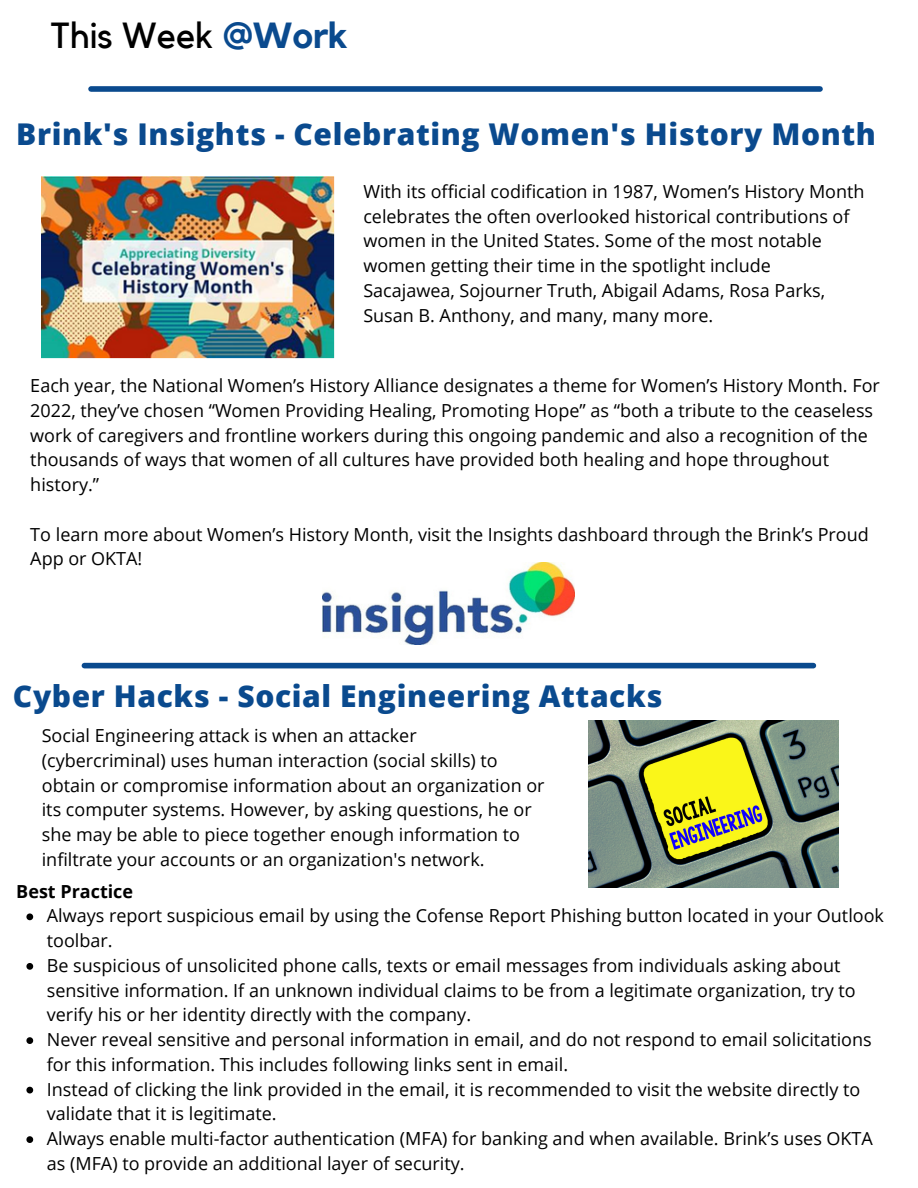
<style>
.page{position:relative;width:918px;height:1188px;background:#fff}
.page>*{position:absolute;margin:0;border:0;box-sizing:border-box;transform-origin:0 0}
.t1{font:36.15px "Kollektif";color:#000}
.t2{font:800 30px "Open Sans";letter-spacing:.02em;color:#0a4a8e}
.t3{font:18px/24.8px "Open Sans";color:#000}
.t4{font:700 18px "Open Sans";color:#000}
.s1{font-weight:700;color:#0a4a8e}
</style>
<div class="page">
<div style="left:84px;top:663px;width:729px;height:5px;background:#0a4a8e"></div>
<div style="left:91px;top:86px;width:729px;height:6px;background:#0a4a8e"></div>
<img style="left:588px;top:721px;width:250px;height:166px">
<img style="left:42px;top:176px;width:292px;height:182px">
<img style="left:323px;top:563px;width:252px;height:82px">
<svg style="left:26px;top:913px;width:7px;height:7px"></svg>
<svg style="left:26px;top:963px;width:7px;height:7px"></svg>
<svg style="left:26px;top:1037px;width:7px;height:7px"></svg>
<svg style="left:26px;top:1087px;width:7px;height:6px"></svg>
<svg style="left:26px;top:1136px;width:7px;height:7px"></svg>
<p class="t1" style="left:51px;top:19px;width:298px">This Week <span class="s1">@Work</span></p>
<p class="t2" style="left:16px;top:112px;width:861px">Brink's Insights - Celebrating Women's History Month</p>
<p class="t3" style="left:363px;top:178px;width:503px">With its official codification in 1987, Women’s History Month celebrates the often overlooked historical contributions of women in the United States. Some of the most notable women getting their time in the spotlight include Sacajawea, Sojourner Truth, Abigail Adams, Rosa Parks, Susan B. Anthony, and many, many more.</p>
<p class="t3" style="left:30px;top:373px;width:851px">Each year, the National Women’s History Alliance designates a theme for Women’s History Month. For 2022, they’ve chosen “Women Providing Healing, Promoting Hope” as “both a tribute to the ceaseless work of caregivers and frontline workers during this ongoing pandemic and also a recognition of the thousands of ways that women of all cultures have provided both healing and hope throughout history.”</p>
<p class="t3" style="left:30px;top:521px;width:840px">To learn more about Women’s History Month, visit the Insights dashboard through the Brink’s Proud<br>App or OKTA!</p>
<p class="t2" style="left:13px;top:675px;width:651px">Cyber Hacks - Social Engineering Attacks</p>
<p class="t3" style="left:42px;top:723px;width:504px">Social Engineering attack is when an attacker (cybercriminal) uses human interaction (social skills) to obtain or compromise information about an organization or its computer systems. However, by asking questions, he or she may be able to piece together enough information to infiltrate your accounts or an organization's network.</p>
<p class="t3" style="left:47px;top:903px;width:839px">Always report suspicious email by using the Cofense Report Phishing button located in your Outlook toolbar.</p>
<p class="t3" style="left:47px;top:953px;width:810px">Be suspicious of unsolicited phone calls, texts or email messages from individuals asking about sensitive information. If an unknown individual claims to be from a legitimate organization, try to verify his or her identity directly with the company.</p>
<p class="t3" style="left:47px;top:1027px;width:826px">Never reveal sensitive and personal information in email, and do not respond to email solicitations for this information. This includes following links sent in email.</p>
<p class="t3" style="left:47px;top:1076px;width:815px">Instead of clicking the link provided in the email, it is recommended to visit the website directly to validate that it is legitimate.</p>
<p class="t3" style="left:47px;top:1126px;width:828px">Always enable multi-factor authentication (MFA) for banking and when available. Brink’s uses OKTA as (MFA) to provide an additional layer of security.</p>
<p class="t4" style="left:16px;top:879px;width:118px">Best Practice</p>
</div>
